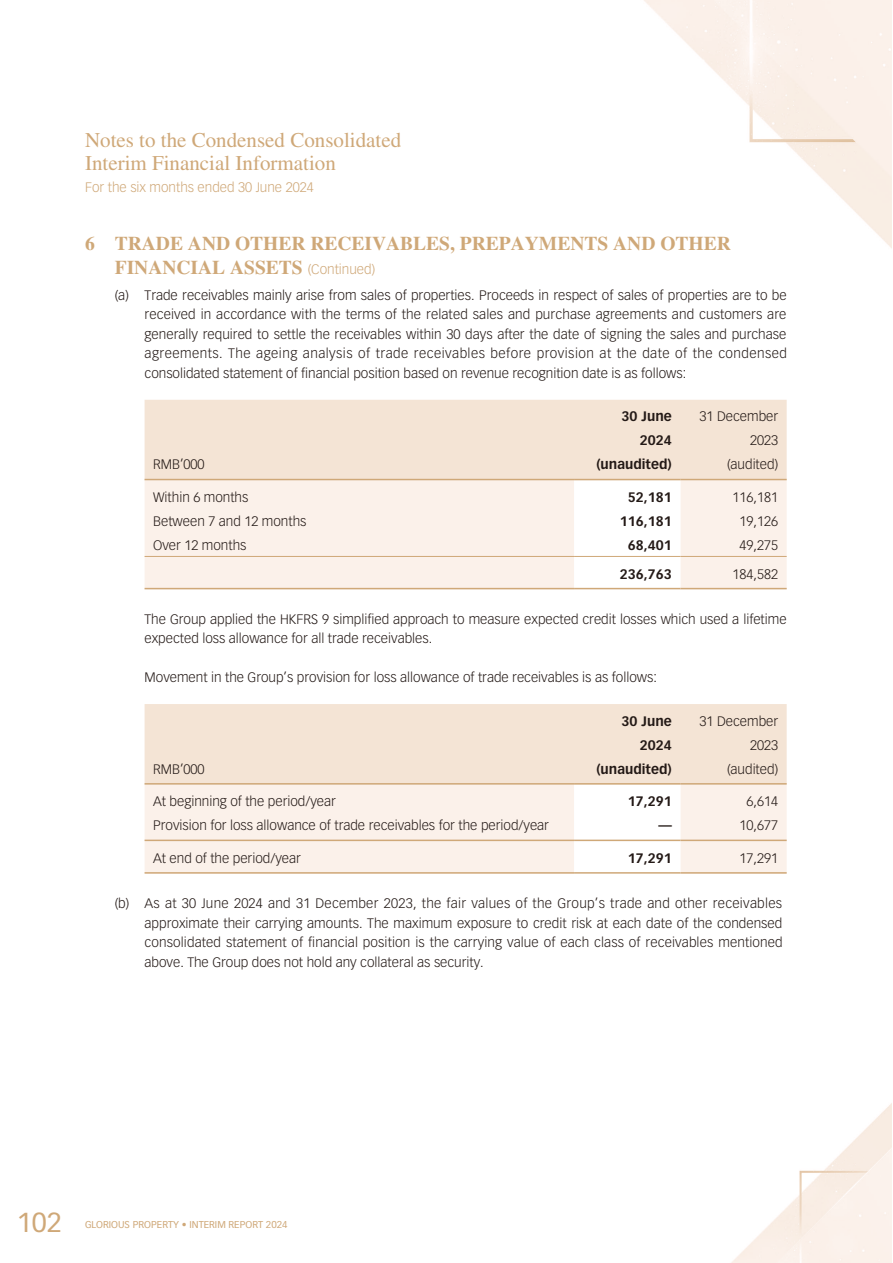
<style>
.page{position:relative;width:893px;height:1263px;background:#fff}
.page>*{position:absolute;margin:0;border:0;box-sizing:border-box;transform-origin:0 0}
.t1{font:27px "Vectora LT Std";color:#cfa878}
.t2{font:21px/22.5px "Times LT Std";color:#cfa878}
.t3{font:700 19.5px/24px "Times LT Std";color:#cfa878}
.t4{font:300 13.5px/19.5px "Vectora LT Std";color:#231916;text-align:justify}
.t5{font:700 13.5px/24px "Vectora LT Std";color:#231916;text-align:right}
.t6{font:300 13.5px "Vectora LT Std";color:#cfa878}
.t7{font:9.75px "Vectora LT Std";color:#cfa878}
.s1{font-family:"Vectora LT Std";font-weight:300;font-size:13.5px}
</style>
<div class="page">
<img style="left:144px;top:0;width:748px;height:1263px">
<div style="left:145px;top:400px;width:642px;height:79px;background:#f4e4d5"></div>
<div style="left:145px;top:480px;width:642px;height:108px;background:#fbf1ea"></div>
<svg style="left:574px;top:480px;width:106px;height:108px"></svg>
<hr style="left:145px;top:479px;width:429px;height:1px;background:#cfa878">
<hr style="left:574px;top:479px;width:106px;height:1px;background:#cfa878">
<hr style="left:680px;top:479px;width:107px;height:1px;background:#cfa878">
<hr style="left:145px;top:556px;width:429px;height:1px;background:#cfa878">
<hr style="left:574px;top:556px;width:106px;height:1px;background:#cfa878">
<hr style="left:680px;top:556px;width:107px;height:1px;background:#cfa878">
<hr style="left:145px;top:588px;width:429px;height:1px;background:#cfa878">
<hr style="left:574px;top:588px;width:106px;height:1px;background:#cfa878">
<hr style="left:680px;top:588px;width:107px;height:1px;background:#cfa878">
<div style="left:145px;top:704px;width:642px;height:79px;background:#f4e4d5"></div>
<div style="left:145px;top:784px;width:642px;height:88px;background:#fbf1ea"></div>
<svg style="left:574px;top:784px;width:106px;height:88px"></svg>
<hr style="left:145px;top:783px;width:429px;height:1px;background:#cfa878">
<hr style="left:574px;top:783px;width:106px;height:1px;background:#cfa878">
<hr style="left:680px;top:783px;width:107px;height:1px;background:#cfa878">
<hr style="left:145px;top:840px;width:429px;height:1px;background:#cfa878">
<hr style="left:574px;top:840px;width:106px;height:1px;background:#cfa878">
<hr style="left:680px;top:840px;width:107px;height:1px;background:#cfa878">
<hr style="left:145px;top:872px;width:429px;height:2px;background:#cfa878">
<hr style="left:574px;top:872px;width:106px;height:2px;background:#cfa878">
<hr style="left:680px;top:872px;width:107px;height:2px;background:#cfa878">
<h2 class="t2" style="left:85px;top:129px;width:318px">Notes to the Condensed Consolidated<br>Interim Financial Information</h2>
<p class="t6" style="left:85px;top:180px;width:230px">For the six months ended 30 June 2024</p>
<h3 class="t3" style="left:115px;top:231px;width:617px;text-indent:-30px">6 TRADE AND OTHER RECEIVABLES, PREPAYMENTS AND OTHER<br>FINANCIAL ASSETS <span class="s1">(Continued)</span></h3>
<p class="t4" style="left:145px;top:286px;width:644px;text-indent:-30px">(a) Trade receivables mainly arise from sales of properties. Proceeds in respect of sales of properties are to be received in accordance with the terms of the related sales and purchase agreements and customers are generally required to settle the receivables within 30 days after the date of signing the sales and purchase agreements. The ageing analysis of trade receivables before provision at the date of the condensed consolidated statement of financial position based on revenue recognition date is as follows:</p>
<p class="t5" style="left:622px;top:405px;width:52px">30 June<br>2024</p>
<p class="t4" style="left:700px;top:405px;width:80px;line-height:24px;text-align:right">31 December<br>2023</p>
<p class="t4" style="left:153px;top:455px;width:53px">RMB’000</p>
<p class="t5" style="left:596px;top:453px;width:77px">(unaudited)</p>
<p class="t4" style="left:727px;top:455px;width:53px">(audited)</p>
<p class="t4" style="left:153px;top:488px;width:97px">Within 6 months</p>
<p class="t5" style="left:628px;top:485px;width:45px">52,181</p>
<p class="t4" style="left:732px;top:488px;width:47px">116,181</p>
<p class="t4" style="left:153px;top:512px;width:155px">Between 7 and 12 months</p>
<p class="t5" style="left:620px;top:509px;width:53px">116,181</p>
<p class="t4" style="left:739px;top:512px;width:40px">19,126</p>
<p class="t4" style="left:153px;top:536px;width:95px">Over 12 months</p>
<p class="t5" style="left:628px;top:533px;width:45px">68,401</p>
<p class="t4" style="left:739px;top:536px;width:40px">49,275</p>
<p class="t5" style="left:620px;top:562px;width:53px">236,763</p>
<p class="t4" style="left:732px;top:564px;width:47px">184,582</p>
<p class="t4" style="left:145px;top:609px;width:643px">The Group applied the HKFRS 9 simplified approach to measure expected credit losses which used a lifetime expected loss allowance for all trade receivables.</p>
<p class="t4" style="left:145px;top:668px;width:514px">Movement in the Group’s provision for loss allowance of trade receivables is as follows:</p>
<p class="t5" style="left:622px;top:709px;width:52px">30 June<br>2024</p>
<p class="t4" style="left:700px;top:709px;width:80px;line-height:24px;text-align:right">31 December<br>2023</p>
<p class="t4" style="left:153px;top:759px;width:53px">RMB’000</p>
<p class="t5" style="left:596px;top:757px;width:77px">(unaudited)</p>
<p class="t4" style="left:727px;top:759px;width:53px">(audited)</p>
<p class="t4" style="left:153px;top:792px;width:184px">At beginning of the period/year</p>
<p class="t5" style="left:628px;top:789px;width:45px">17,291</p>
<p class="t4" style="left:747px;top:792px;width:33px">6,614</p>
<p class="t4" style="left:153px;top:816px;width:397px">Provision for loss allowance of trade receivables for the period/year</p>
<p class="t5" style="left:658px;top:813px;width:15px">—</p>
<p class="t4" style="left:739px;top:816px;width:40px">10,677</p>
<p class="t4" style="left:153px;top:848px;width:149px">At end of the period/year</p>
<p class="t5" style="left:628px;top:846px;width:45px">17,291</p>
<p class="t4" style="left:739px;top:848px;width:40px">17,291</p>
<p class="t4" style="left:145px;top:894px;width:640px;text-indent:-30px">(b) As at 30 June 2024 and 31 December 2023, the fair values of the Group’s trade and other receivables approximate their carrying amounts. The maximum exposure to credit risk at each date of the condensed consolidated statement of financial position is the carrying value of each class of receivables mentioned above. The Group does not hold any collateral as security.</p>
<h1 class="t1" style="left:17px;top:1207px;width:47px">102</h1>
<p class="t7" style="left:85px;top:1218px;width:204px">GLORIOUS PROPERTY • INTERIM REPORT 2024</p>
</div>
